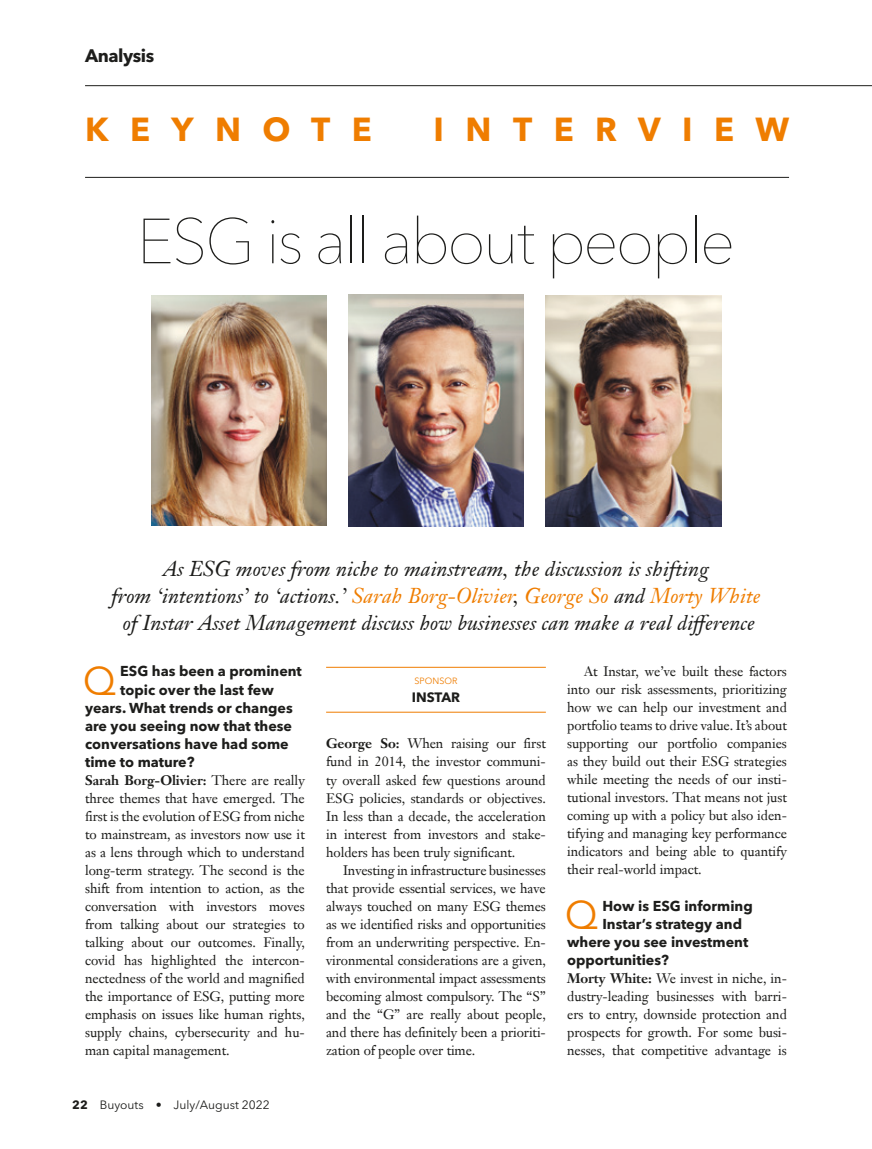
<style>
.page{position:relative;width:872px;height:1149px;background:#fff}
.page>*{position:absolute;margin:0;border:0;box-sizing:border-box;transform-origin:0 0}
.t1{font:200 63px "Avenir Next LT Pro";letter-spacing:-.04em;color:#1d1d1b}
.t2{font:39.6px "Avenir Next LT Pro";color:#ef7d00}
.t3{font:700 33px "Avenir Next LT Pro";letter-spacing:.65em;color:#ef7d00}
.t4{font:italic 21px/27px "Janson Text LT Pro";letter-spacing:.005em;color:#1d1d1b;text-align:center}
.t5{font:700 18px "Avenir Next LT Pro";letter-spacing:-.025em;color:#1d1d1b}
.t6{font:700 14.25px "Avenir Next LT Pro";color:#1d1d1b}
.t7{font:13.5px/18px "Janson Text LT Pro";letter-spacing:-.005em;color:#1d1d1b;text-align:justify}
.t8{font:700 13.5px "Avenir Next LT Pro";letter-spacing:-.005em;color:#1d1d1b}
.t9{font:12px "Avenir Next LT Pro";color:#1d1d1b}
.t10{font:9px "Avenir Next LT Pro";color:#ef7d00}
.s1{color:#ef7d00}
.s2{font-weight:700}
</style>
<div class="page">
<hr style="left:85px;top:177px;width:704px;height:1px;background:#1d1d1b">
<hr style="left:85px;top:85px;width:787px;height:1px;background:#1d1d1b">
<hr style="left:326px;top:666px;width:220px;height:1px;background:#ef7d00">
<hr style="left:326px;top:711px;width:220px;height:1px;background:#ef7d00">
<img style="left:348px;top:295px;width:176px;height:231px">
<img style="left:151px;top:295px;width:175px;height:230px">
<img style="left:546px;top:295px;width:175px;height:231px">
<h3 class="t5" style="left:85px;top:45px;width:71px">Analysis</h3>
<h3 class="t3" style="left:85px;top:110px;width:288px">KEYNOTE</h3>
<h3 class="t3" style="left:433px;top:110px;width:357px">INTERVIEW</h3>
<h1 class="t1" style="left:137px;top:204px;width:600px">ESG is all about people</h1>
<h3 class="t4" style="left:111px;top:555px;width:650px">As ESG moves from niche to mainstream, the discussion is shifting<br>from ‘intentions’ to ‘actions.’ <span class="s1">Sarah Borg-Olivier</span>, <span class="s1">George So</span> and <span class="s1">Morty White </span>of Instar Asset Management discuss how businesses can make a real difference</h3>
<h2 class="t2" style="left:83px;top:656px;width:35px">Q</h2>
<p class="t6" style="left:120px;top:662px;width:183px">ESG has been a prominent</p>
<p class="t7" style="left:567px;top:662px;width:221px;text-indent:17px">At Instar, we’ve built these factors into our risk assessments, prioritizing how we can help our investment and portfolio teams to drive value. It’s about supporting our portfolio companies as they build out their ESG strategies while meeting the needs of our insti&shy;tutional investors. That means not just coming up with a policy but also iden&shy;tifying and managing key performance indicators and being able to quantify their real-world impact.</p>
<h2 class="t2" style="left:565px;top:890px;width:35px">Q</h2>
<p class="t6" style="left:602px;top:896px;width:152px">How is ESG informing</p>
<p class="t10" style="left:414px;top:675px;width:44px">SPONSOR</p>
<p class="t8" style="left:412px;top:688px;width:50px">INSTAR</p>
<p class="t6" style="left:120px;top:680px;width:155px">topic over the last few</p>
<p class="t6" style="left:85px;top:698px;width:209px">years. What trends or changes</p>
<p class="t6" style="left:85px;top:716px;width:208px">are you seeing now that these</p>
<p class="t6" style="left:85px;top:734px;width:205px">conversations have had some</p>
<p class="t6" style="left:85px;top:752px;width:111px">time to mature?</p>
<p class="t7" style="left:85px;top:770px;width:221px"><span class="s2">Sarah Borg-Olivier:</span> There are really three themes that have emerged. The first is the evolution of ESG from niche to mainstream, as investors now use it as a lens through which to understand long-term strategy. The second is the shift from intention to action, as the conversation with investors moves from talking about our strategies to talking about our outcomes. Finally, covid has highlighted the intercon&shy;nectedness of the world and magnified the importance of ESG, putting more emphasis on issues like human rights, supply chains, cybersecurity and hu&shy;man capital management.</p>
<p class="t7" style="left:326px;top:734px;width:221px"><span class="s2">George So:</span> When raising our first fund in 2014, the investor communi&shy;ty overall asked few questions around ESG policies, standards or objectives.<br>In less than a decade, the acceleration in interest from investors and stake&shy;holders has been truly significant.</p>
<p class="t7" style="left:326px;top:860px;width:221px;text-indent:17px">Investing in infrastructure businesses that provide essential services, we have always touched on many ESG themes as we identified risks and opportunities from an underwriting perspective. En&shy;vironmental considerations are a given, with environmental impact assessments becoming almost compulsory. The “S” and the “G” are really about people, and there has definitely been a prioriti&shy;zation of people over time.</p>
<p class="t6" style="left:602px;top:914px;width:141px">Instar’s strategy and</p>
<p class="t6" style="left:567px;top:932px;width:183px">where you see investment</p>
<p class="t6" style="left:567px;top:950px;width:103px">opportunities?</p>
<p class="t7" style="left:567px;top:968px;width:221px"><span class="s2">Morty White:</span> We invest in niche, in&shy;dustry-leading businesses with barri&shy;ers to entry, downside protection and prospects for growth. For some busi&shy;nesses, that competitive advantage is</p>
<p class="t9" style="left:72px;top:1097px;width:199px"><span class="s2">22</span> Buyouts • July/August 2022</p>
</div>
